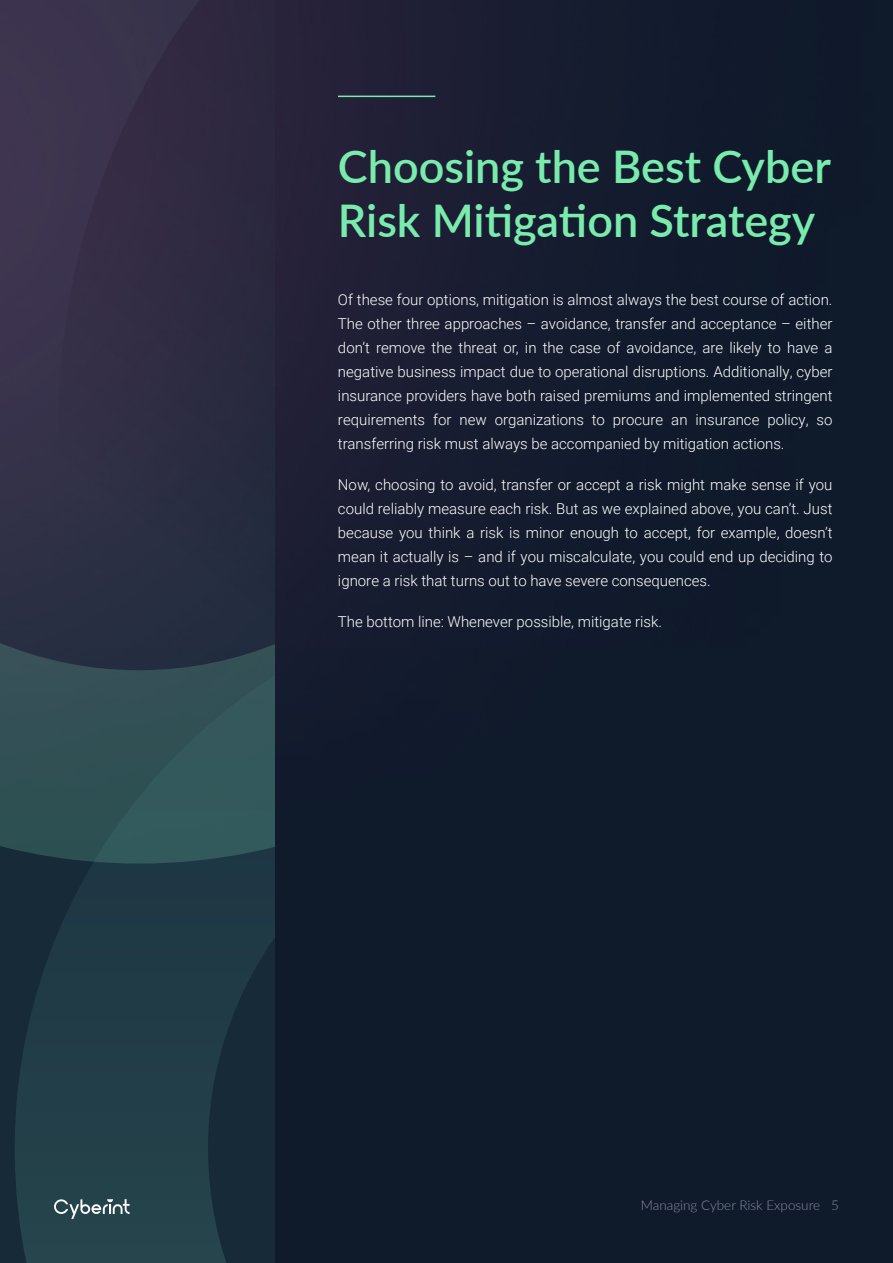
<style>
.page{position:relative;width:893px;height:1263px;background:#0f1a2b}
.page>*{position:absolute;margin:0;border:0;box-sizing:border-box;transform-origin:0 0}
.t1{font:600 45px/54px "Lato";color:#79ebad}
.t2{font:300 15px/24px "Roboto";color:#fff;text-align:justify}
.t3{font:300 13.5px "Lato";color:#8a8aa3}
</style>
<div class="page">
<svg style="left:15px;top:893px;width:259px;height:370px"></svg>
<img style="left:0;top:0;width:531px;height:893px">
<hr style="left:338px;top:96px;width:97px;height:1px;background:#79ebad">
<svg style="left:54px;top:1199px;width:76px;height:20px;background:#596f75"></svg>
<h1 class="t1" style="left:338px;top:138px;width:494px">Choosing the Best Cyber<br>Risk Mitigation Strategy</h1>
<p class="t2" style="left:338px;top:287px;width:496px">Of these four options, mitigation is almost always the best course of action.<br>The other three approaches – avoidance, transfer and acceptance – either don’t remove the threat or, in the case of avoidance, are likely to have a negative business impact due to operational disruptions. Additionally, cyber insurance providers have both raised premiums and implemented stringent requirements for new organizations to procure an insurance policy, so transferring risk must always be accompanied by mitigation actions.</p>
<p class="t2" style="left:338px;top:472px;width:496px">Now, choosing to avoid, transfer or accept a risk might make sense if you could reliably measure each risk. But as we explained above, you can’t. Just because you think a risk is minor enough to accept, for example, doesn’t mean it actually is – and if you miscalculate, you could end up deciding to ignore a risk that turns out to have severe consequences.</p>
<p class="t2" style="left:338px;top:609px;width:326px">The bottom line: Whenever possible, mitigate risk.</p>
<p class="t3" style="left:641px;top:1196px;width:200px">Managing Cyber Risk Exposure 5</p>
</div>
